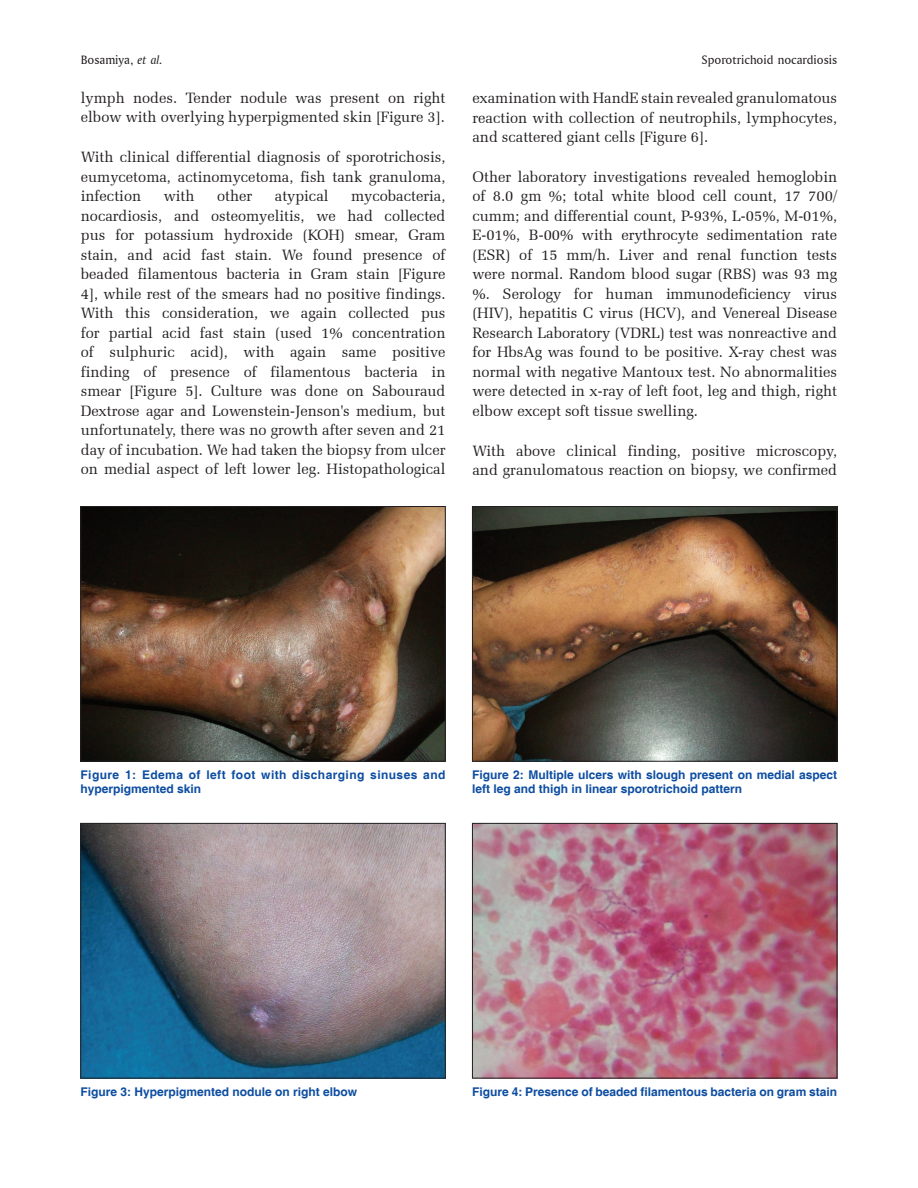
<style>
.page{position:relative;width:918px;height:1188px;background:#fff}
.page>*{position:absolute;margin:0;border:0;box-sizing:border-box;transform-origin:0 0}
.TX{font:15px/19.5px "Zapf Elliptical 711 BT";color:#231f20;text-align:justify}
.RH{font:12.75px "Amerigo BT Roman A";color:#231f20}
.FGC{font:700 12px/14.4px "Helvetica";color:#0d4da1}
.FGC-2{font:700 12px/14.4px "Helvetica";letter-spacing:.035em;color:#0d4da1}
.s1{font-family:"Amerigo BT Italic A"}
</style>
<div class="page">
<img style="left:83px;top:508px;width:361px;height:251px">
<div style="left:81px;top:506px;width:365px;height:255px;border:1px solid #231f20"></div>
<img style="left:474px;top:508px;width:361px;height:251px">
<div style="left:472px;top:506px;width:365px;height:255px;border:1px solid #231f20"></div>
<img style="left:83px;top:825px;width:361px;height:251px">
<div style="left:81px;top:823px;width:365px;height:255px;border:1px solid #231f20"></div>
<img style="left:474px;top:825px;width:361px;height:251px">
<div style="left:472px;top:823px;width:365px;height:255px;border:1px solid #231f20"></div>
<p class="RH" style="left:81px;top:52px;width:83px">Bosamiya, <span class="s1">et al.</span></p>
<p class="RH" style="left:702px;top:52px;width:137px">Sporotrichoid nocardiosis</p>
<p class="TX" style="left:81px;top:88px;width:366px">lymph nodes. Tender nodule was present on right elbow with overlying hyperpigmented skin [Figure 3].</p>
<p class="TX" style="left:81px;top:147px;width:366px">With clinical differential diagnosis of sporotrichosis, eumycetoma, actinomycetoma, fish tank granuloma, infection</p>
<p class="TX" style="left:81px;top:186px;width:366px;text-indent:270px">mycobacteria, nocardiosis, and osteomyelitis, we had collected pus for potassium hydroxide (KOH) smear, Gram stain, and acid fast stain. We found presence of beaded filamentous bacteria in Gram stain [Figure 4], while rest of the smears had no positive findings.<br>With this consideration, we again collected pus for partial acid fast stain (used 1% concentration of sulphuric acid), with again same positive finding of presence of filamentous bacteria in smear [Figure 5]. Culture was done on Sabouraud Dextrose agar and Lowenstein-Jenson's medium, but unfortunately, there was no growth after seven and 21 day of incubation. We had taken the biopsy from ulcer on medial aspect of left lower leg. Histopathological</p>
<p class="TX" style="left:164px;top:186px;width:32px">with</p>
<p class="TX" style="left:217px;top:186px;width:37px">other</p>
<p class="TX" style="left:275px;top:186px;width:55px">atypical</p>
<p class="TX" style="left:472px;top:88px;width:366px">examination with HandE stain revealed granulomatous reaction with collection of neutrophils, lymphocytes, and scattered giant cells [Figure 6].</p>
<p class="TX" style="left:472px;top:167px;width:366px">Other laboratory investigations revealed hemoglobin of 8.0 gm %; total white blood cell count, 17 700/ cumm; and differential count, P-93%, L-05%, M-01%, E-01%, B-00% with erythrocyte sedimentation rate (ESR) of 15 mm/h. Liver and renal function tests were normal. Random blood sugar (RBS) was 93 mg %. Serology for human immunodeficiency virus (HIV), hepatitis C virus (HCV), and Venereal Disease Research Laboratory (VDRL) test was nonreactive and for HbsAg was found to be positive. X-ray chest was normal with negative Mantoux test. No abnormalities were detected in x-ray of left foot, leg and thigh, right elbow except soft tissue swelling.</p>
<p class="TX" style="left:472px;top:441px;width:366px">With above clinical finding, positive microscopy, and granulomatous reaction on biopsy, we confirmed</p>
<p class="FGC-2" style="left:81px;top:768px;width:366px">Figure 1: Edema of left foot with discharging sinuses and hyperpigmented skin</p>
<p class="FGC" style="left:472px;top:768px;width:366px">Figure 2: Multiple ulcers with slough present on medial aspect left leg and thigh in linear sporotrichoid pattern</p>
<p class="FGC" style="left:81px;top:1085px;width:278px">Figure 3: Hyperpigmented nodule on right elbow</p>
<p class="FGC" style="left:472px;top:1085px;width:366px">Figure 4: Presence of beaded filamentous bacteria on gram stain</p>
</div>
